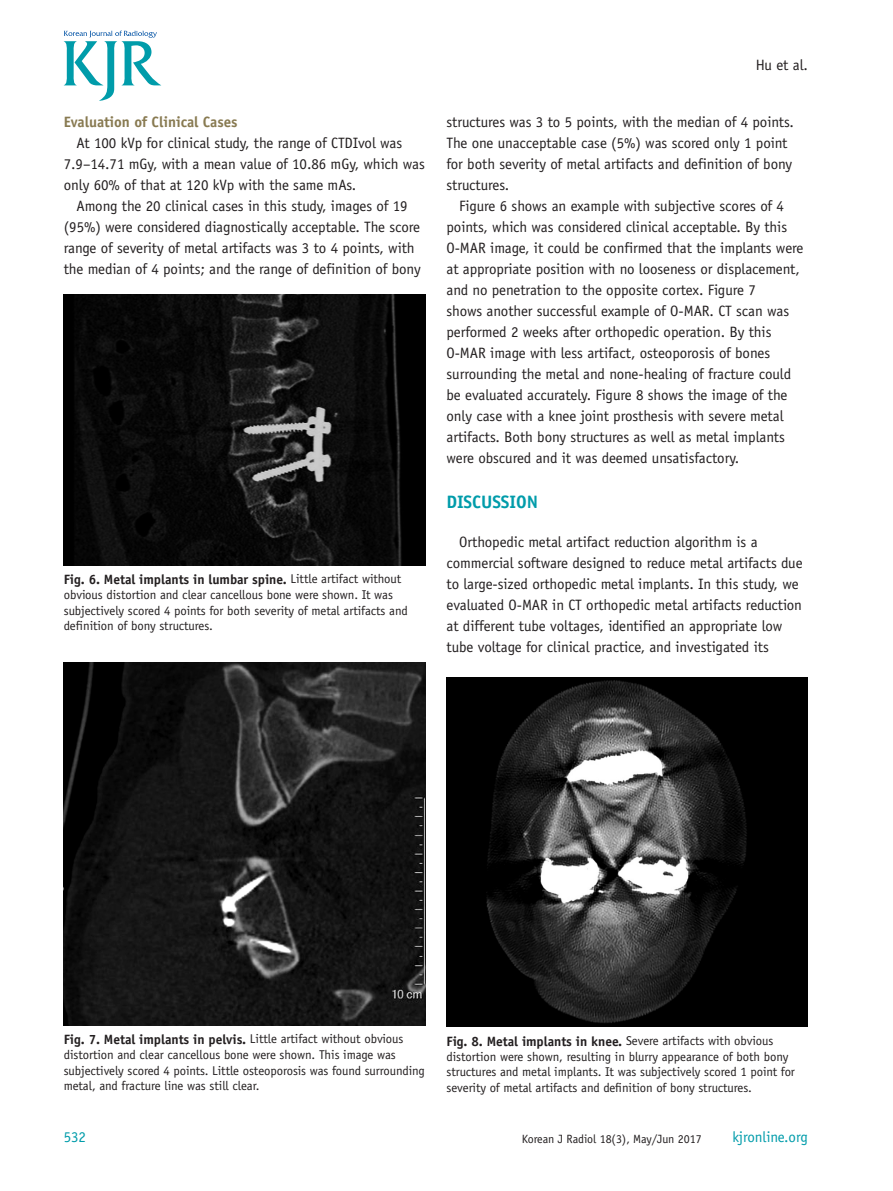
<style>
.page{position:relative;width:893px;height:1191px;background:#fff}
.page>*{position:absolute;margin:0;border:0;box-sizing:border-box;transform-origin:0 0}
.큰제목{font:700 18px "Officina Sans Std";letter-spacing:-.005em;color:#009caa}
.본문{font:15px/21px "Officina Sans Std";letter-spacing:-.005em;color:#231f20}
._1_제목{font:700 15px "Officina Sans Std";letter-spacing:-.005em;color:#887a51}
.t1{font:15px "Officina Sans Std";letter-spacing:-.005em;color:#009caa}
.그림제목{font:700 13.5px "Officina Sans Std";letter-spacing:-.005em;color:#231f20}
.그림제목-2{font:12.75px/15.3px "Officina Sans Std";letter-spacing:-.005em;color:#231f20}
.t2{font:12px "Officina Sans Std";letter-spacing:-.005em;color:#231f20}
.s1{font-weight:400;font-size:12.75px}
</style>
<div class="page">
<svg style="left:64px;top:31px;width:97px;height:70px"></svg>
<img style="left:64px;top:295px;width:361px;height:270px">
<img style="left:64px;top:662px;width:361px;height:363px">
<img style="left:446px;top:677px;width:362px;height:349px">
<p class="_1_제목" style="left:64px;top:113px;width:175px">Evaluation of Clinical Cases</p>
<p class="본문" style="left:64px;top:133px;width:363px;text-indent:13px">At 100 kVp for clinical study, the range of CTDIvol was<br>7.9–14.71 mGy, with a mean value of 10.86 mGy, which was only 60% of that at 120 kVp with the same mAs.</p>
<p class="본문" style="left:64px;top:196px;width:358px;text-align:center">Among the 20 clinical cases in this study, images of 19 (95%) were considered diagnostically acceptable. The score range of severity of metal artifacts was 3 to 4 points, with the median of 4 points; and the range of definition of bony</p>
<p class="그림제목" style="left:64px;top:570px;width:339px">Fig. 6. Metal implants in lumbar spine. <span class="s1">Little artifact without</span></p>
<p class="그림제목-2" style="left:64px;top:587px;width:345px">obvious distortion and clear cancellous bone were shown. It was subjectively scored 4 points for both severity of metal artifacts and definition of bony structures.</p>
<p class="본문" style="left:756px;top:54px;width:54px">Hu et al.</p>
<p class="본문" style="left:446px;top:112px;width:349px">structures was 3 to 5 points, with the median of 4 points.<br>The one unacceptable case (5%) was scored only 1 point for both severity of metal artifacts and definition of bony structures.</p>
<p class="본문" style="left:446px;top:196px;width:359px;text-indent:13px">Figure 6 shows an example with subjective scores of 4 points, which was considered clinical acceptable. By this O-MAR image, it could be confirmed that the implants were at appropriate position with no looseness or displacement, and no penetration to the opposite cortex. Figure 7<br>shows another successful example of O-MAR. CT scan was performed 2 weeks after orthopedic operation. By this O-MAR image with less artifact, osteoporosis of bones surrounding the metal and none-healing of fracture could be evaluated accurately. Figure 8 shows the image of the only case with a knee joint prosthesis with severe metal artifacts. Both bony structures as well as metal implants were obscured and it was deemed unsatisfactory.</p>
<p class="큰제목" style="left:446px;top:490px;width:93px">DISCUSSION</p>
<p class="본문" style="left:446px;top:532px;width:358px;text-indent:13px">Orthopedic metal artifact reduction algorithm is a commercial software designed to reduce metal artifacts due to large-sized orthopedic metal implants. In this study, we evaluated O-MAR in CT orthopedic metal artifacts reduction at different tube voltages, identified an appropriate low tube voltage for clinical practice, and investigated its</p>
<p class="그림제목" style="left:64px;top:1030px;width:341px">Fig. 7. Metal implants in pelvis. <span class="s1">Little artifact without obvious</span></p>
<p class="그림제목-2" style="left:64px;top:1047px;width:362px">distortion and clear cancellous bone were shown. This image was subjectively scored 4 points. Little osteoporosis was found surrounding metal, and fracture line was still clear.</p>
<p class="t1" style="left:64px;top:1128px;width:24px">532</p>
<p class="그림제목" style="left:446px;top:1032px;width:328px">Fig. 8. Metal implants in knee. <span class="s1">Severe artifacts with obvious</span></p>
<p class="그림제목-2" style="left:446px;top:1049px;width:350px">distortion were shown, resulting in blurry appearance of both bony structures and metal implants. It was subjectively scored 1 point for severity of metal artifacts and definition of bony structures.</p>
<p class="t2" style="left:522px;top:1132px;width:181px">Korean J Radiol 18(3), May/Jun 2017</p>
<p class="t1" style="left:732px;top:1128px;width:77px">kjronline.org</p>
</div>
